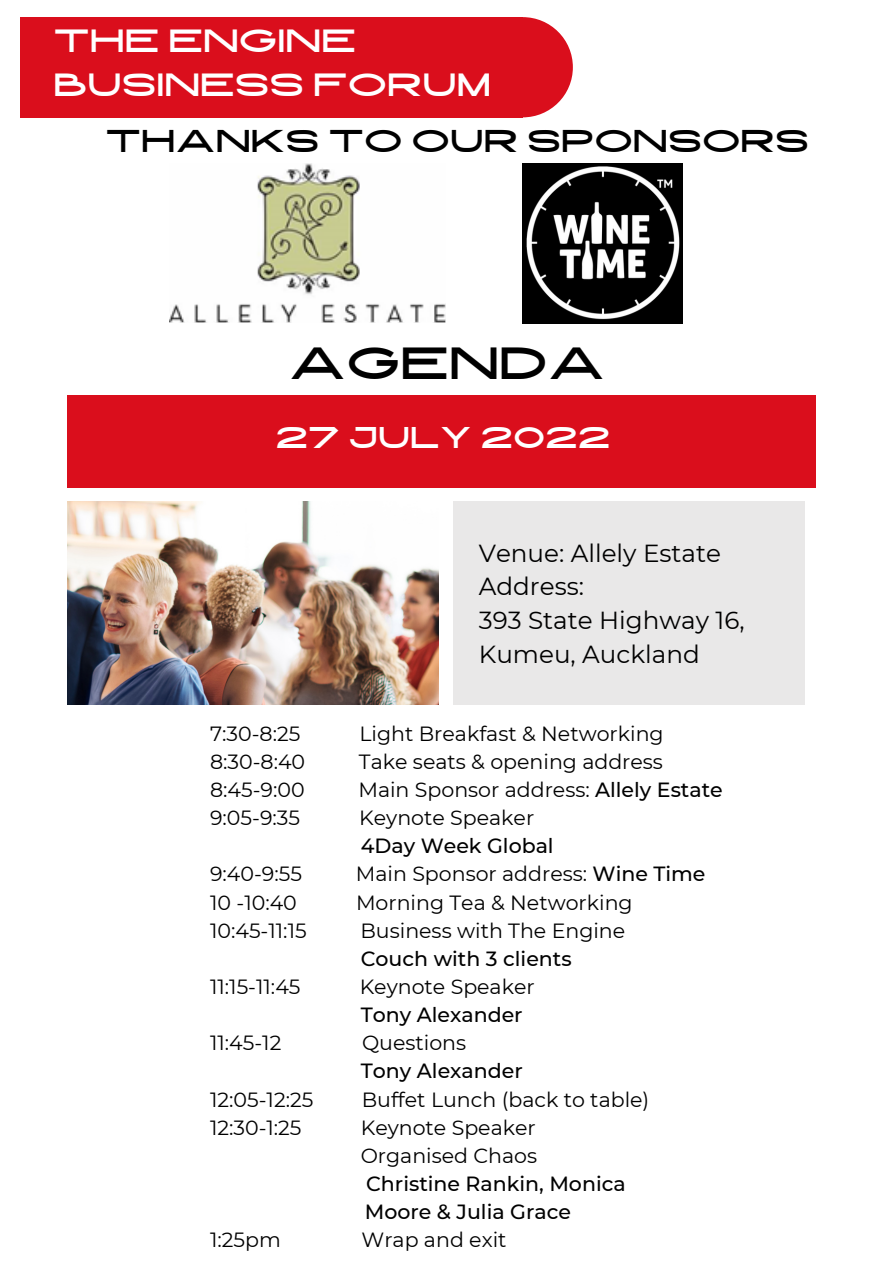
<style>
.page{position:relative;width:894px;height:1264px;background:#fff}
.page>*{position:absolute;margin:0;border:0;box-sizing:border-box;transform-origin:0 0}
.t1{font:45px "High Cruiser";color:#000}
.t2{font:37.65px "High Cruiser";color:#fff}
.t3{font:32.1px/44px "High Cruiser";color:#fff}
.t4{font:31.5px "High Cruiser";color:#000}
.t5{font:30px "High Cruiser";color:#fff}
.t6{font:24.6px "Montserrat";color:#000}
.t7{font:20.55px "Montserrat";color:#000}
.t8{font:500 20.55px "Montserrat";color:#000}
.s1{font-weight:500}
</style>
<div class="page">
<div style="left:20px;top:17px;width:502px;height:100px;background:#da0e1c"></div>
<div style="left:472px;top:17px;width:100px;height:100px;background:#da0e1c;border-radius:50%"></div>
<img style="left:68px;top:501px;width:370px;height:204px">
<img style="left:169px;top:163px;width:277px;height:160px">
<img style="left:522px;top:163px;width:160px;height:160px">
<div style="left:68px;top:395px;width:747px;height:92px;background:#da0e1c"></div>
<div style="left:453px;top:501px;width:351px;height:204px;background:#e9e8e8"></div>
<p class="t3" style="left:53px;top:22px;width:439px">THE ENGINE<br>BUSINESS FORUM</p>
<p class="t2" style="left:78px;top:56px;width:340px">PROPOSAL</p>
<p class="t4" style="left:105px;top:124px;width:705px">THANKS TO OUR SPONSORS</p>
<p class="t1" style="left:289px;top:339px;width:318px">AGENDA</p>
<p class="t5" style="left:275px;top:421px;width:336px">27 JULY 2022</p>
<p class="t6" style="left:478px;top:537px;width:244px">Venue: Allely Estate</p>
<p class="t6" style="left:478px;top:571px;width:107px">Address:</p>
<p class="t6" style="left:478px;top:605px;width:267px">393 State Highway 16,</p>
<p class="t6" style="left:478px;top:639px;width:222px">Kumeu, Auckland</p>
<p class="t7" style="left:210px;top:720px;width:92px">7:30-8:25</p>
<p class="t7" style="left:359px;top:720px;width:305px">Light Breakfast &amp; Networking</p>
<p class="t7" style="left:210px;top:748px;width:97px">8:30-8:40</p>
<p class="t7" style="left:359px;top:748px;width:305px">Take seats &amp; opening address</p>
<p class="t7" style="left:210px;top:777px;width:96px">8:45-9:00</p>
<p class="t7" style="left:358px;top:777px;width:366px">Main Sponsor address: <span class="s1">Allely Estate</span></p>
<p class="t7" style="left:210px;top:805px;width:91px">9:05-9:35</p>
<p class="t7" style="left:359px;top:805px;width:176px">Keynote Speaker</p>
<p class="t8" style="left:360px;top:833px;width:194px">4Day Week Global</p>
<p class="t7" style="left:210px;top:861px;width:93px">9:40-9:55</p>
<p class="t7" style="left:356px;top:861px;width:351px">Main Sponsor address: <span class="s1">Wine Time</span></p>
<p class="t7" style="left:210px;top:889px;width:88px">10 -10:40</p>
<p class="t7" style="left:356px;top:889px;width:278px">Morning Tea &amp; Networking</p>
<p class="t7" style="left:210px;top:917px;width:98px">10:45-11:15</p>
<p class="t7" style="left:360px;top:917px;width:266px">Business with The Engine</p>
<p class="t8" style="left:360px;top:945px;width:212px">Couch with 3 clients</p>
<p class="t7" style="left:210px;top:974px;width:92px">11:15-11:45</p>
<p class="t7" style="left:359px;top:974px;width:176px">Keynote Speaker</p>
<p class="t8" style="left:360px;top:1002px;width:163px">Tony Alexander</p>
<p class="t7" style="left:210px;top:1030px;width:73px">11:45-12</p>
<p class="t7" style="left:362px;top:1030px;width:106px">Questions</p>
<p class="t8" style="left:361px;top:1058px;width:163px">Tony Alexander</p>
<p class="t7" style="left:210px;top:1086px;width:105px">12:05-12:25</p>
<p class="t7" style="left:361px;top:1086px;width:289px">Buffet Lunch (back to table)</p>
<p class="t7" style="left:210px;top:1114px;width:93px">12:30-1:25</p>
<p class="t7" style="left:360px;top:1114px;width:176px">Keynote Speaker</p>
<p class="t7" style="left:360px;top:1142px;width:178px">Organised Chaos</p>
<p class="t8" style="left:366px;top:1171px;width:261px">Christine Rankin, Monica</p>
<p class="t8" style="left:364px;top:1199px;width:208px">Moore &amp; Julia Grace</p>
<p class="t7" style="left:210px;top:1227px;width:72px">1:25pm</p>
<p class="t7" style="left:361px;top:1227px;width:146px">Wrap and exit</p>
</div>
